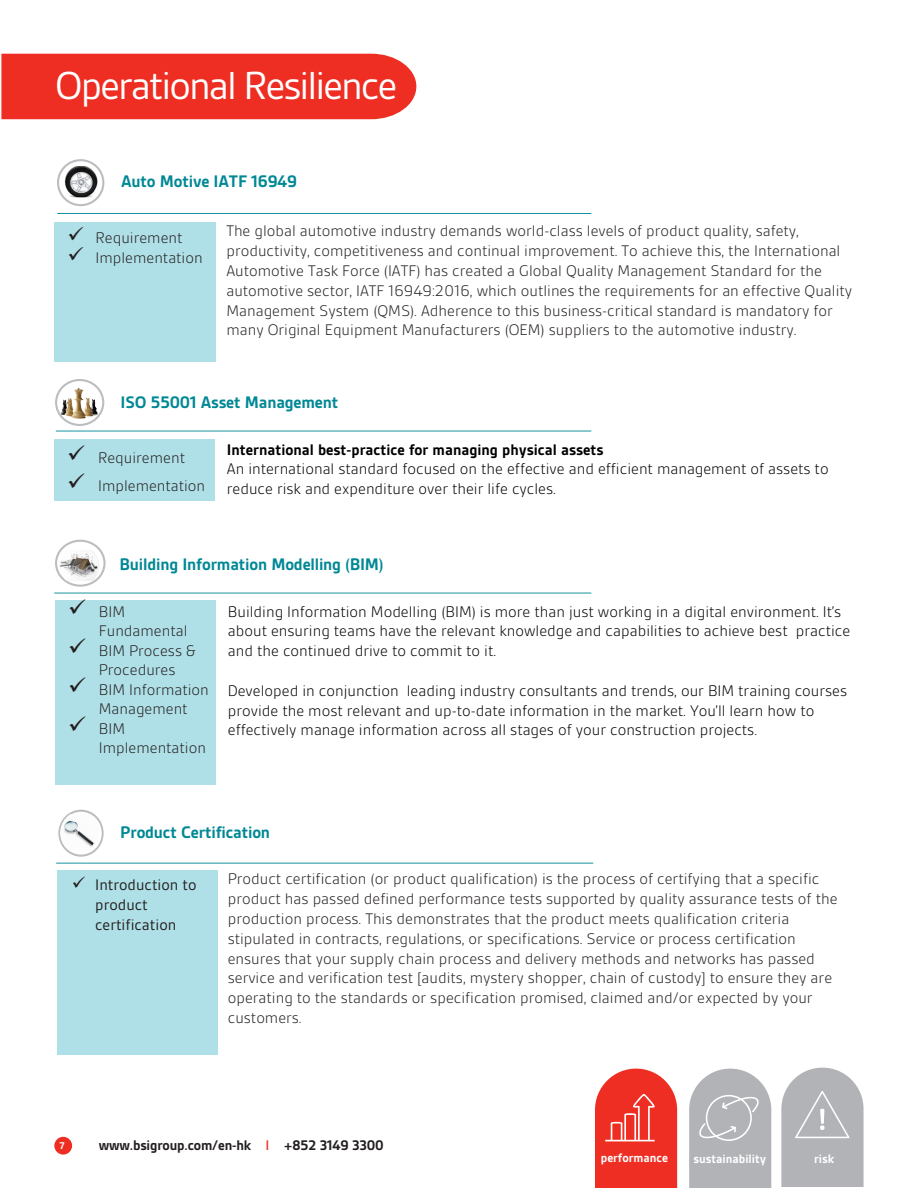
<style>
.page{position:relative;width:918px;height:1188px;background:#fff}
.page>*{position:absolute;margin:0;border:0;box-sizing:border-box;transform-origin:0 0}
.t1{font:42px "BSI Gesta";letter-spacing:-.045em;color:#fff}
.t2{font:700 18px "BSI Gesta";letter-spacing:-.01em;color:#008895}
.t3{font:300 16.5px/19.8px "BSI Gesta";color:#231f20}
.t4{font:300 16.5px/19.8px "BSI Gesta";color:#000}
.t5{font:700 16.5px "BSI Gesta";color:#000}
.t6{font:16.5px/19.8px "BSI Gesta";color:#231f20}
.t7{font:700 15px "BSI Gesta";letter-spacing:-.01em;color:#231f20}
.t8{font:700 13.2px "BSI Gesta";color:#fff}
.t9{font:700 10.5px "BSI Gesta";color:#fff}
.s1{font-weight:500;color:#ee2e22}
</style>
<div class="page">
<div style="left:55px;top:540px;width:51px;height:47px;border:2px solid #bcbdc0;border-radius:50%"></div>
<div style="left:1px;top:54px;width:415px;height:65px;background:#ee2e22"></div>
<div style="left:55px;top:600px;width:161px;height:185px;background:#b0e0e7"></div>
<svg style="left:56px;top:380px;width:47px;height:45px"></svg>
<div style="left:55px;top:379px;width:49px;height:47px;border:2px solid #bcbdc0;border-radius:50%"></div>
<div style="left:54px;top:440px;width:161px;height:61px;background:#b0e0e7"></div>
<svg style="left:689px;top:1069px;width:82px;height:118px;background:#babbbf"></svg>
<svg style="left:781px;top:1068px;width:83px;height:118px;background:#babbbf"></svg>
<svg style="left:595px;top:1069px;width:82px;height:118px;background:#ef463b"></svg>
<img style="left:61px;top:388px;width:17px;height:31px">
<svg style="left:58px;top:160px;width:45px;height:45px"></svg>
<div style="left:57px;top:159px;width:47px;height:47px;border:2px solid #bcbdc0;border-radius:50%"></div>
<div style="left:54px;top:222px;width:162px;height:139px;background:#b0e0e7"></div>
<div style="left:54px;top:1137px;width:18px;height:18px;background:#ee2e22;border-radius:50%"></div>
<hr style="left:54px;top:593px;width:537px;height:1px;background:#008895">
<hr style="left:56px;top:431px;width:535px;height:1px;background:#008895">
<hr style="left:57px;top:213px;width:534px;height:1px;background:#008895">
<img style="left:64px;top:166px;width:35px;height:32px">
<img style="left:59px;top:550px;width:40px;height:31px">
<div style="left:58px;top:810px;width:46px;height:47px;border:2px solid #bcbdc0;border-radius:50%"></div>
<hr style="left:56px;top:863px;width:537px;height:1px;background:#008895">
<div style="left:57px;top:870px;width:161px;height:185px;background:#b0e0e7"></div>
<img style="left:60px;top:814px;width:39px;height:37px">
<h1 class="t1" style="left:55px;top:64px;width:344px">Operational Resilience</h1>
<p class="t2" style="left:121px;top:172px;width:178px">Auto Motive IATF 16949</p>
<p class="t3" style="left:68px;top:228px;width:116px">✓ Requirement</p>
<p class="t3" style="left:68px;top:248px;width:137px">✓ Implementation</p>
<p class="t3" style="left:226px;top:221px;width:627px">The global automotive industry demands world-class levels of product quality, safety, productivity, competitiveness and continual improvement. To achieve this, the International Automotive Task Force (IATF) has created a Global Quality Management Standard for the automotive sector, IATF 16949:2016, which outlines the requirements for an effective Quality Management System (QMS). Adherence to this business-critical standard is mandatory for many Original Equipment Manufacturers (OEM) suppliers to the automotive industry.</p>
<p class="t2" style="left:121px;top:393px;width:219px">ISO 55001 Asset Management</p>
<p class="t5" style="left:227px;top:441px;width:378px">International best-practice for managing physical assets</p>
<p class="t4" style="left:227px;top:459px;width:603px">An international standard focused on the effective and efficient management of assets to reduce risk and expenditure over their life cycles.</p>
<p class="t3" style="left:67px;top:448px;width:119px">✓ Requirement</p>
<p class="t3" style="left:67px;top:475px;width:139px">✓ Implementation</p>
<p class="t2" style="left:120px;top:555px;width:265px">Building Information Modelling (BIM)</p>
<p class="t3" style="left:99px;top:603px;width:90px;line-height:19px;text-indent:-31px">✓ BIM<br>Fundamental</p>
<p class="t3" style="left:99px;top:641px;width:98px;line-height:19px;text-indent:-31px">✓ BIM Process &amp;<br>Procedures</p>
<p class="t3" style="left:68px;top:680px;width:142px;line-height:19.4px;text-align:center">✓ BIM Information<br>Management</p>
<p class="t3" style="left:99px;top:719px;width:109px;line-height:19px;text-indent:-31px">✓ BIM<br>Implementation</p>
<p class="t4" style="left:228px;top:602px;width:624px">Building Information Modelling (BIM) is more than just working in a digital environment. It’s about ensuring teams have the relevant knowledge and capabilities to achieve best practice and the continued drive to commit to it.</p>
<p class="t4" style="left:228px;top:681px;width:621px">Developed in conjunction leading industry consultants and trends, our BIM training courses provide the most relevant and up-to-date information in the market. You’ll learn how to effectively manage information across all stages of your construction projects.</p>
<p class="t2" style="left:120px;top:822px;width:151px">Product Certification</p>
<p class="t3" style="left:228px;top:869px;width:611px">Product certification (or product qualification) is the process of certifying that a specific product has passed defined performance tests supported by quality assurance tests of the production process. This demonstrates that the product meets qualification criteria stipulated in contracts, regulations, or specifications. Service or process certification ensures that your supply chain process and delivery methods and networks has passed service and verification test [audits, mystery shopper, chain of custody] to ensure they are operating to the standards or specification promised, claimed and/or expected by your customers.</p>
<p class="t6" style="left:95px;top:875px;width:103px;text-indent:-23px">✓ Introduction to product certification</p>
<p class="t9" style="left:59px;top:1140px;width:7px">7</p>
<p class="t7" style="left:99px;top:1138px;width:287px">www.bsigroup.com/en-hk <span class="s1">I</span> +852 3149 3300</p>
<p class="t8" style="left:601px;top:1151px;width:69px">performance</p>
<p class="t8" style="left:694px;top:1152px;width:74px">sustainability</p>
<p class="t8" style="left:814px;top:1152px;width:21px">risk</p>
</div>
